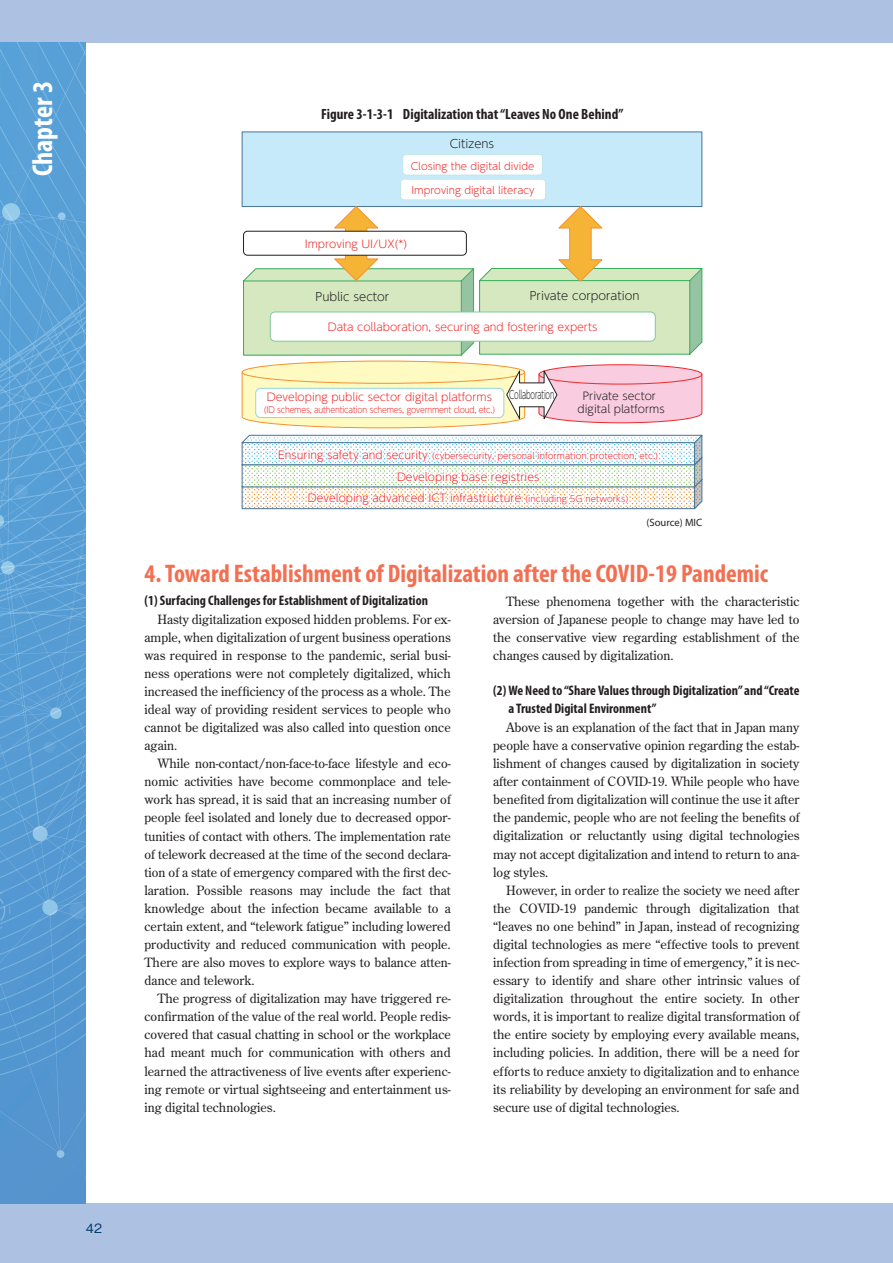
<style>
.page{position:relative;width:893px;height:1263px;background:#fff}
.page>*{position:absolute;margin:0;border:0;box-sizing:border-box;transform-origin:0 0}
.t1{font:700 condensed 28.65px "Myriad Pro";color:#fff}
.t2{font:700 condensed 25.5px "Myriad Pro";color:#f36f51}
.t3{font:700 condensed 14.85px "Myriad Pro";color:#231f20}
.t4{font:700 condensed 13.8px/18.1px "Myriad Pro";color:#231f20}
.t5{font:12.75px/18.1px "Century Old Style Std";color:#231f20;text-align:justify}
.t6{font:500 12.75px "Gothic BBB Pr 6";color:#00376b}
.t7{font:300 11.55px "UD Shin Go NT Pr 6 N";color:#231f20}
.t8{font:300 11.55px "UD Shin Go NT Pr 6 N";letter-spacing:-.025em;color:#231f20;scale:.6 1}
.t9{font:300 10.8px "UD Shin Go NT Pr 6 N";color:#ee2a29}
.t10{font:300 10.8px "UD Shin Go NT Pr 6 N";color:#ee1d23}
.t11{font:300 10.8px/12.3px "UD Shin Go NT Pr 6 N";color:#231f20;text-align:center}
.t12{font:10.65px "Myriad Pro";color:#231f20}
.t13{font:300 10.05px "UD Shin Go NT Pr 6 N";color:#ee2a29}
.t14{font:300 8.55px "UD Shin Go NT Pr 6 N";color:#ee1d23}
.t15{font:300 8.55px "UD Shin Go NT Pr 6 N";letter-spacing:-.025em;color:#ee2a29;scale:.9 1}
.s1{font-size:10.8px}
.s2{font-size:8.55px}
</style>
<div class="page">
<div style="left:242px;top:132px;width:460px;height:75px;background:#c6eafa"></div>
<div style="left:403px;top:154px;width:139px;height:21px;background:#fff;border-radius:3px"></div>
<div style="left:402px;top:154px;width:141px;height:21px;border:1px solid #c1e6eb;border-radius:3px"></div>
<div style="left:400px;top:179px;width:146px;height:21px;background:#fff;border-radius:3px"></div>
<div style="left:400px;top:179px;width:146px;height:21px;border:1px solid #c1e6eb;border-radius:3px"></div>
<svg style="left:242px;top:205px;width:460px;height:304px"></svg>
<div style="left:0;top:1203px;width:893px;height:60px;background:#adc2e3"></div>
<div style="left:0;top:0;width:893px;height:43px;background:#adc2e3"></div>
<svg style="left:0;top:43px;width:85px;height:1160px;background:#5a9ed5"></svg>
<svg style="left:0;top:890px;width:10px;height:41px"></svg>
<h1 class="t1" style="left:25px;top:176px;width:97px;rotate:-90deg">Chapter 3</h1>
<p class="t3" style="left:321px;top:105px;width:304px">Figure 3-1-3-1 Digitalization that “Leaves No One Behind”</p>
<p class="t7" style="left:450px;top:134px;width:46px">Citizens</p>
<p class="t13" style="left:411px;top:158px;width:125px">Closing the digital divide</p>
<p class="t13" style="left:411px;top:182px;width:125px">Improving digital literacy</p>
<p class="t9" style="left:305px;top:235px;width:104px">Improving UI/UX(*)</p>
<p class="t7" style="left:315px;top:287px;width:75px">Public sector</p>
<p class="t7" style="left:530px;top:287px;width:111px">Private corporation</p>
<p class="t9" style="left:328px;top:319px;width:271px">Data collaboration, securing and fostering experts</p>
<p class="t9" style="left:267px;top:389px;width:227px">Developing public sector digital platforms</p>
<p class="t8" style="left:509px;top:385px;width:77px">Collaboration</p>
<p class="t15" style="left:264px;top:403px;width:259px">(ID schemes, authentication schemes, government cloud, etc.)</p>
<p class="t11" style="left:578px;top:390px;width:89px">Private sector digital platforms</p>
<p class="t14" style="left:278px;top:448px;width:382px"><span class="s1">Ensuring safety and security</span> (cybersecurity, personal information protection, etc.)</p>
<p class="t10" style="left:397px;top:468px;width:144px">Developing base registries</p>
<p class="t10" style="left:308px;top:490px;width:322px">Developing advanced ICT infrastructure <span class="s2">(including 5G networks)</span></p>
<p class="t12" style="left:646px;top:516px;width:57px">(Source) MIC</p>
<h2 class="t2" style="left:145px;top:558px;width:625px">4. Toward Establishment of Digitalization after the COVID-19 Pandemic</h2>
<p class="t4" style="left:145px;top:591px;width:285px">(1) Surfacing Challenges for Establishment of Digitalization</p>
<p class="t5" style="left:145px;top:610px;width:308px;text-indent:13px">Hasty digitalization exposed hidden problems. For ex&shy;ample, when digitalization of urgent business operations was required in response to the pandemic, serial busi&shy;ness operations were not completely digitalized, which increased the inefficiency of the process as a whole. The ideal way of providing resident services to people who cannot be digitalized was also called into question once again.</p>
<p class="t5" style="left:145px;top:754px;width:308px;text-indent:13px">While non-contact/non-face-to-face lifestyle and eco&shy;nomic activities have become commonplace and tele&shy;work has spread, it is said that an increasing number of people feel isolated and lonely due to decreased oppor&shy;tunities of contact with others. The implementation rate of telework decreased at the time of the second declara&shy;tion of a state of emergency compared with the first dec&shy;laration. Possible reasons may include the fact that knowledge about the infection became available to a certain extent, and “telework fatigue” including lowered productivity and reduced communication with people.<br>There are also moves to explore ways to balance atten&shy;dance and telework.</p>
<p class="t5" style="left:145px;top:989px;width:308px;text-indent:13px">The progress of digitalization may have triggered re&shy;confirmation of the value of the real world. People redis&shy;covered that casual chatting in school or the workplace had meant much for communication with others and learned the attractiveness of live events after experienc&shy;ing remote or virtual sightseeing and entertainment us&shy;ing digital technologies.</p>
<p class="t5" style="left:493px;top:592px;width:308px;text-indent:13px">These phenomena together with the characteristic aversion of Japanese people to change may have led to the conservative view regarding establishment of the changes caused by digitalization.</p>
<p class="t4" style="left:508px;top:681px;width:293px;text-indent:-15px">(2) We Need to “Share Values through Digitalization” and “Create a Trusted Digital Environment”</p>
<p class="t5" style="left:493px;top:718px;width:308px;text-indent:13px">Above is an explanation of the fact that in Japan many people have a conservative opinion regarding the estab&shy;lishment of changes caused by digitalization in society after containment of COVID-19. While people who have benefited from digitalization will continue the use it after the pandemic, people who are not feeling the benefits of digitalization or reluctantly using digital technologies may not accept digitalization and intend to return to ana&shy;log styles.</p>
<p class="t5" style="left:493px;top:881px;width:308px;text-indent:13px">However, in order to realize the society we need after the COVID-19 pandemic through digitalization that “leaves no one behind” in Japan, instead of recognizing digital technologies as mere “effective tools to prevent infection from spreading in time of emergency,” it is nec&shy;essary to identify and share other intrinsic values of digitalization throughout the entire society. In other words, it is important to realize digital transformation of the entire society by employing every available means, including policies. In addition, there will be a need for efforts to reduce anxiety to digitalization and to enhance its reliability by developing an environment for safe and secure use of digital technologies.</p>
<p class="t6" style="left:86px;top:1218px;width:18px">42</p>
</div>
